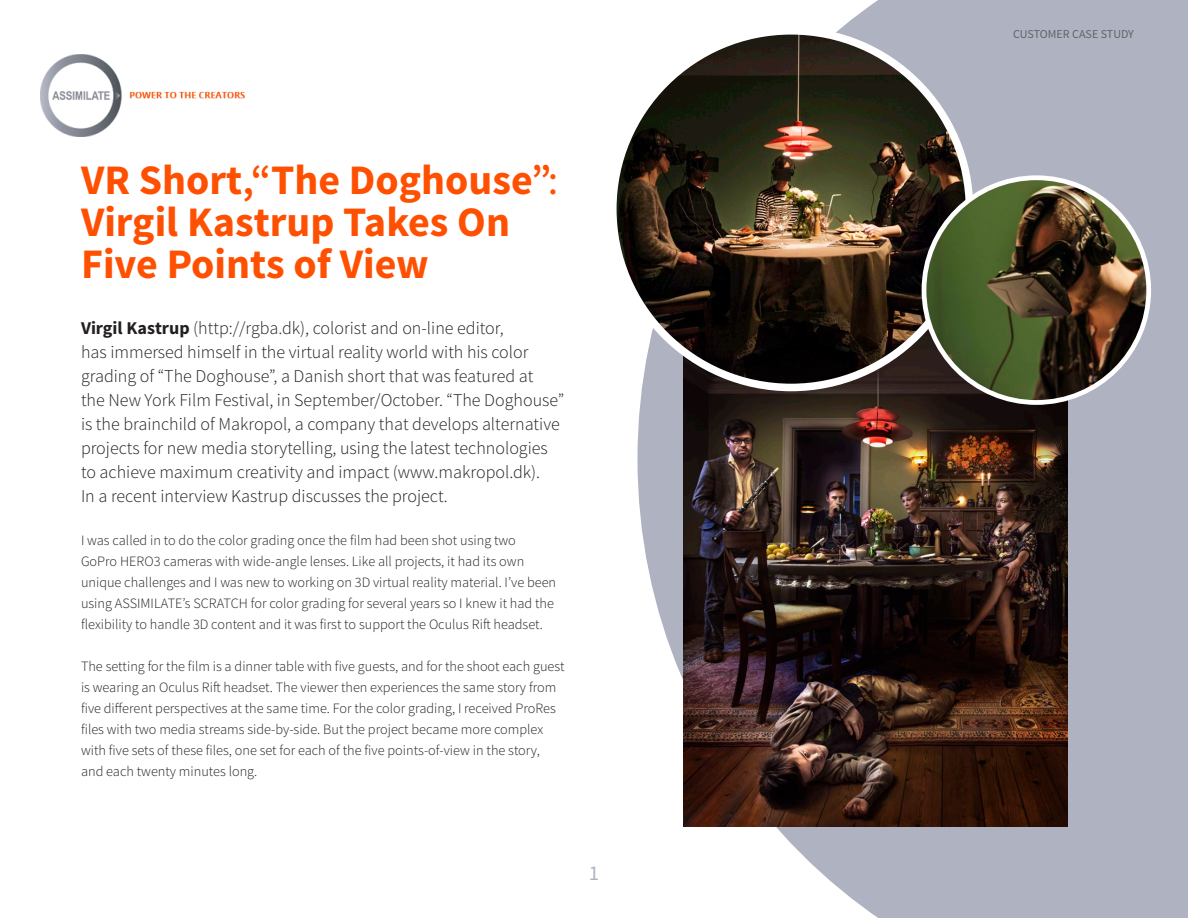
<style>
.page{position:relative;width:1188px;height:918px;background:#fff}
.page>*{position:absolute;margin:0;border:0;box-sizing:border-box;transform-origin:0 0}
.t1{font:700 42px "Source Sans Pro";color:#ff5001}
.t2{font:21px "Source Sans Pro";color:#afb2c0}
.t3{font:300 18px/24px "Source Sans Pro";color:#231f20}
.t4{font:300 14.25px/21px "Source Sans Pro";color:#231f20}
.t5{font:12px "Source Sans Pro";color:#636366}
.s1{font-weight:600}
.s2{font-weight:400}
.s3{font-weight:700}
</style>
<div class="page">
<svg style="left:638px;top:0;width:550px;height:918px;fill:#afb2c0"></svg>
<img style="left:40px;top:54px;width:204px;height:82px">
<img style="left:684px;top:325px;width:383px;height:501px">
<img style="left:613px;top:31px;width:356px;height:356px;border-radius:178px">
<img style="left:924px;top:178px;width:225px;height:224px;border-radius:112px">
<div style="left:922px;top:175px;width:229px;height:230px;border:5px solid #fff;border-radius:50%"></div>
<p class="t1" style="left:81px;top:153px;width:479px">VR Short<span class="s1">, “</span>The Doghouse<span class="s1">”</span><span class="s2">:</span></p>
<p class="t1" style="left:81px;top:195px;width:431px">Virgil Kastrup Takes On</p>
<p class="t1" style="left:81px;top:237px;width:349px">Five Points of View</p>
<p class="t3" style="left:81px;top:316px;width:424px"><span class="s3">Virgil Kastrup</span> (http://rgba.dk), colorist and on-line editor,</p>
<p class="t3" style="left:81px;top:340px;width:449px">has immersed himself in the virtual reality world with his color</p>
<p class="t3" style="left:81px;top:364px;width:454px">grading of “The Doghouse”, a Danish short that was featured at</p>
<p class="t3" style="left:81px;top:388px;width:485px">the New York Film Festival, in September/October. “The Doghouse” is the brainchild of Makropol, a company that develops alternative projects for new media storytelling, using the latest technologies to achieve maximum creativity and impact (www.makropol.dk).</p>
<p class="t3" style="left:81px;top:484px;width:368px">In a recent interview Kastrup discusses the project.</p>
<p class="t4" style="left:81px;top:530px;width:436px">I was called in to do the color grading once the film had been shot using two</p>
<p class="t4" style="left:81px;top:551px;width:477px">GoPro HERO3 cameras with wide-angle lenses. Like all projects, it had its own unique challenges and I was new to working on 3D virtual reality material. I’ve been using ASSIMILATE’s SCRATCH for color grading for several years so I knew it had the flexibility to handle 3D content and it was first to support the Oculus Rift headset.</p>
<p class="t4" style="left:81px;top:656px;width:485px">The setting for the film is a dinner table with five guests, and for the shoot each guest is wearing an Oculus Rift headset. The viewer then experiences the same story from five different perspectives at the same time. For the color grading, I received ProRes files with two media streams side-by-side. But the project became more complex with five sets of these files, one set for each of the five points-of-view in the story,</p>
<p class="t4" style="left:81px;top:761px;width:178px">and each twenty minutes long.</p>
<p class="t2" style="left:589px;top:860px;width:12px">1</p>
<p class="t5" style="left:1013px;top:27px;width:122px">CUSTOMER CASE STUDY</p>
</div>
